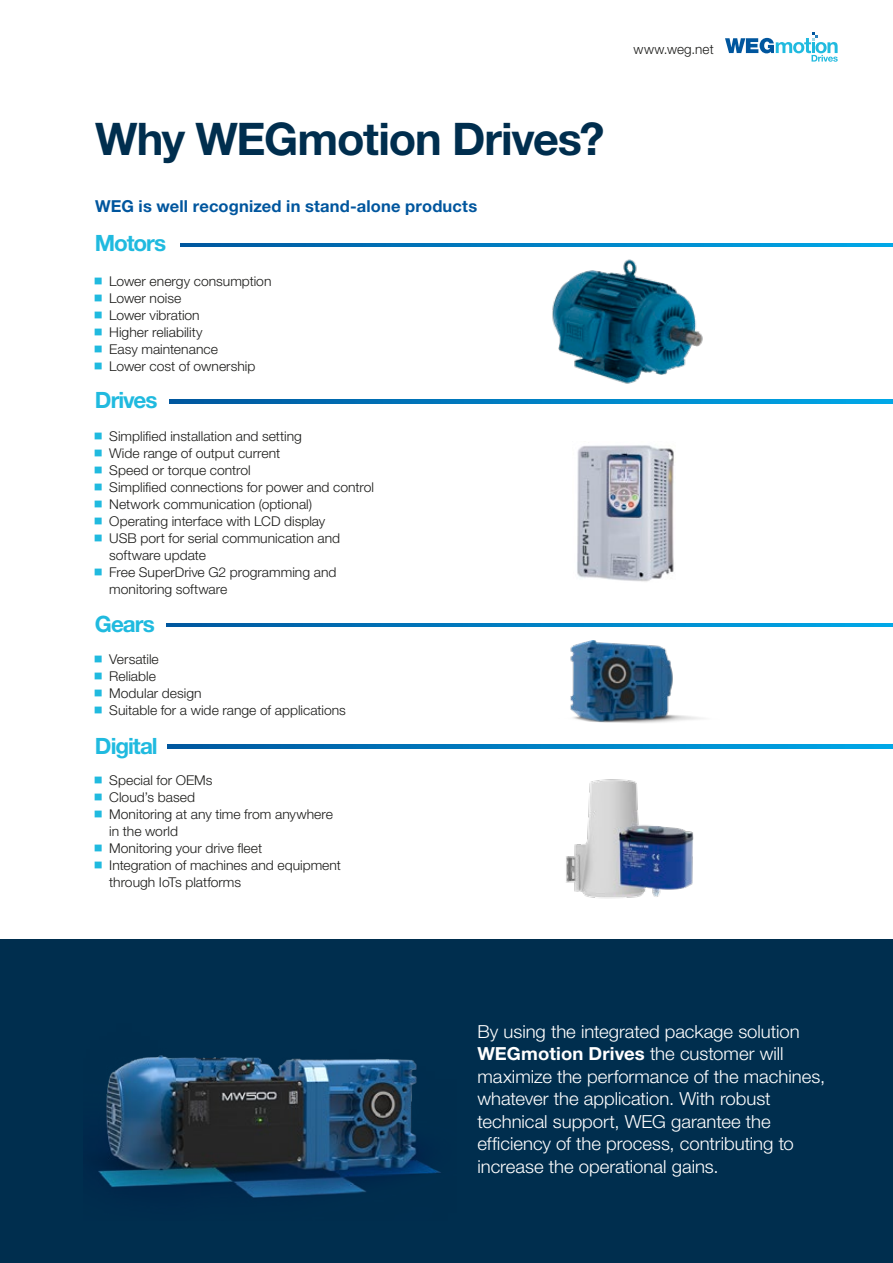
<style>
.page{position:relative;width:893px;height:1263px;background:#fff}
.page>*{position:absolute;margin:0;border:0;box-sizing:border-box;transform-origin:0 0}
.t1{font:700 45px "Helvetica Neue LT Pro";letter-spacing:-.025em;color:#002e4e}
.t2{font:700 22.5px "Helvetica Neue LT Pro";letter-spacing:-.045em;color:#20badf}
.t3{font:300 18px/22.5px "Helvetica Neue LT Pro";color:#fff}
.t4{font:700 16.5px "Helvetica Neue LT Pro";letter-spacing:.01em;color:#00569e}
.t5{font:300 13.5px/17px "Helvetica Neue LT Pro";color:#1d1d1b}
.s1{font-weight:700}
</style>
<div class="page">
<svg style="left:725px;top:32px;width:113px;height:30px"></svg>
<div style="left:0;top:940px;width:893px;height:323px;background:#002e4e"></div>
<img style="left:577px;top:445px;width:97px;height:137px">
<img style="left:552px;top:259px;width:151px;height:125px">
<img style="left:566px;top:779px;width:128px;height:120px">
<svg style="left:180px;top:243px;width:713px;height:4px;background:#007fc3"></svg>
<svg style="left:169px;top:400px;width:724px;height:3px;background:#007fc3"></svg>
<svg style="left:166px;top:623px;width:727px;height:3px;background:#007fc3"></svg>
<svg style="left:168px;top:745px;width:725px;height:3px;background:#007fc3"></svg>
<img style="left:98px;top:1055px;width:343px;height:143px">
<img style="left:570px;top:640px;width:133px;height:83px">
<h1 class="t1" style="left:95px;top:111px;width:511px">Why WEGmotion Drives?</h1>
<p class="t4" style="left:95px;top:195px;width:384px">WEG is well recognized in stand-alone products</p>
<h2 class="t2" style="left:95px;top:229px;width:73px">Motors</h2>
<p class="t5" style="left:109px;top:273px;width:164px">Lower energy consumption<br>Lower noise<br>Lower vibration<br>Higher reliability<br>Easy maintenance<br>Lower cost of ownership</p>
<h2 class="t2" style="left:95px;top:386px;width:64px">Drives</h2>
<p class="t5" style="left:109px;top:427px;width:266px">Simplified installation and setting<br>Wide range of output current<br>Speed or torque control<br>Simplified connections for power and control<br>Network communication (optional)<br>Operating interface with LCD display<br>USB port for serial communication and software update<br>Free SuperDrive G2 programming and monitoring software</p>
<h2 class="t2" style="left:95px;top:609px;width:62px">Gears</h2>
<p class="t5" style="left:109px;top:650px;width:238px">Versatile<br>Reliable<br>Modular design<br>Suitable for a wide range of applications</p>
<h2 class="t2" style="left:95px;top:732px;width:64px">Digital</h2>
<p class="t5" style="left:109px;top:772px;width:233px">Special for OEMs<br>Cloud’s based<br>Monitoring at any time from anywhere in the world<br>Monitoring your drive fleet<br>Integration of machines and equipment through IoTs platforms</p>
<p class="t5" style="left:634px;top:41px;width:82px">www.weg.net</p>
<p class="t3" style="left:477px;top:1019px;width:349px">By using the integrated package solution <span class="s1">WEGmotion Drives</span> the customer will maximize the performance of the machines, whatever the application. With robust technical support, WEG garantee the efficiency of the process, contributing to increase the operational gains.</p>
</div>
